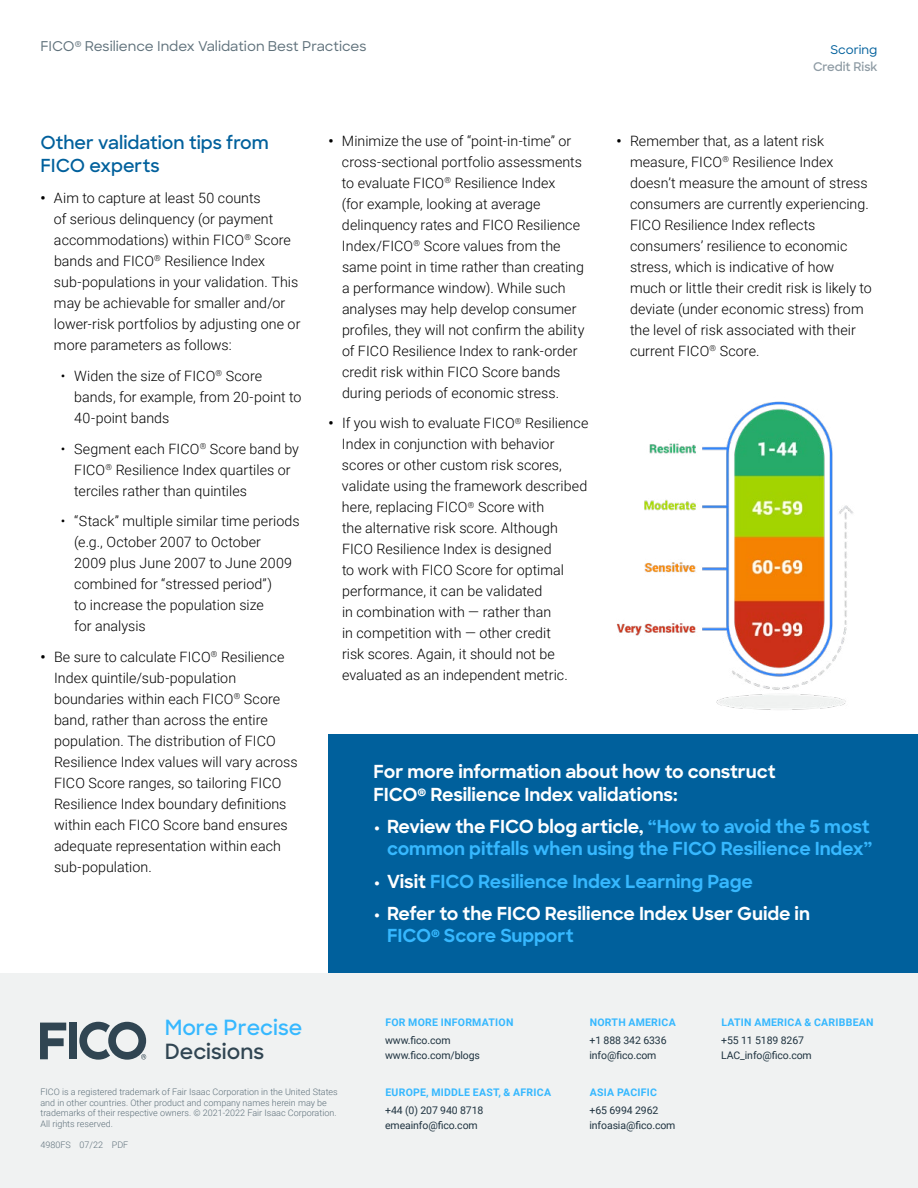
<style>
.page{position:relative;width:918px;height:1188px;background:#fff}
.page>*{position:absolute;margin:0;border:0;box-sizing:border-box;transform-origin:0 0}
.t1{font:600 21px "Sharp Sans";color:#36b8ff}
.t2{font:600 21px "Sharp Sans";color:#304552}
.t3{font:700 18px/22.5px "Sharp Sans";letter-spacing:-.005em;color:#36b8ff;text-align:right}
.t4{font:700 18px/22.5px "Sharp Sans";letter-spacing:-.005em;color:#fff}
.t5{font:600 18px/24px "Sharp Sans";color:#00609c}
.t6{font:300 14.25px/21px "Roboto";letter-spacing:.005em;color:#000}
.t7{font:500 13.5px "Sharp Sans";color:#5e707a}
.t8{font:600 12px "Sharp Sans";color:#8e9ba4}
.t9{font:500 12px "Sharp Sans";color:#00609c}
.t10{font:10.5px/15px "Roboto";letter-spacing:-.01em;color:#1f3340}
.t11{font:700 10.5px "Roboto";letter-spacing:.025em;color:#36b8ff}
.t12{font:300 9px/10.5px "Roboto";color:#5e707a}
.s1{font-weight:700}
.s2{color:#fff}
.s3{color:#36b8ff}
</style>
<div class="page">
<div style="left:0;top:973px;width:918px;height:215px;background:#f0f2f2"></div>
<svg style="left:40px;top:1023px;width:26px;height:36px"></svg>
<div style="left:69px;top:1023px;width:8px;height:36px;background:#304552"></div>
<svg style="left:79px;top:1022px;width:67px;height:38px"></svg>
<div style="left:328px;top:734px;width:590px;height:239px;background:#00609c"></div>
<img style="left:616px;top:401px;width:238px;height:309px">
<p class="t7" style="left:40px;top:36px;width:328px">FICO<sup>®</sup> Resilience Index Validation Best Practices</p>
<p class="t9" style="left:830px;top:41px;width:49px">Scoring</p>
<p class="t8" style="left:813px;top:58px;width:66px">Credit Risk</p>
<p class="t5" style="left:40px;top:129px;width:230px">Other validation tips from<br>FICO experts</p>
<p class="t6" style="left:54px;top:187px;width:248px;text-indent:-13px"><span class="s1">•</span> Aim to capture at least 50 counts<br>of serious delinquency (or payment accommodations) within FICO<sup>®</sup> Score bands and FICO<sup>®</sup> Resilience Index sub-populations in your validation. This may be achievable for smaller and/or lower-risk portfolios by adjusting one or more parameters as follows:</p>
<p class="t6" style="left:74px;top:365px;width:229px;text-indent:-14px">• Widen the size of FICO<sup>®</sup> Score bands, for example, from 20-point to<br>40-point bands</p>
<p class="t6" style="left:74px;top:438px;width:226px;text-indent:-13px">• Segment each FICO<sup>®</sup> Score band by<br>FICO<sup>®</sup> Resilience Index quartiles or terciles rather than quintiles</p>
<p class="t6" style="left:74px;top:510px;width:227px;text-indent:-13px">• “Stack” multiple similar time periods (e.g., October 2007 to October<br>2009 plus June 2007 to June 2009 combined for “stressed period”)<br>to increase the population size<br>for analysis</p>
<p class="t6" style="left:54px;top:646px;width:245px;text-indent:-13px"><span class="s1">•</span> Be sure to calculate FICO<sup>®</sup> Resilience Index quintile/sub-population boundaries within each FICO<sup>®</sup> Score band, rather than across the entire population. The distribution of FICO Resilience Index values will vary across FICO Score ranges, so tailoring FICO Resilience Index boundary definitions within each FICO Score band ensures adequate representation within each sub-population.</p>
<p class="t6" style="left:342px;top:130px;width:244px;text-indent:-13px"><span class="s1">•</span> Minimize the use of “point-in-time” or cross-sectional portfolio assessments to evaluate FICO<sup>®</sup> Resilience Index<br>(for example, looking at average delinquency rates and FICO Resilience Index/FICO<sup>®</sup> Score values from the same point in time rather than creating a performance window). While such analyses may help develop consumer profiles, they will not confirm the ability of FICO Resilience Index to rank-order credit risk within FICO Score bands during periods of economic stress.</p>
<p class="t6" style="left:342px;top:412px;width:248px;text-indent:-13px"><span class="s1">•</span> If you wish to evaluate FICO<sup>®</sup> Resilience Index in conjunction with behavior scores or other custom risk scores, validate using the framework described here, replacing FICO<sup>®</sup> Score with<br>the alternative risk score. Although FICO Resilience Index is designed<br>to work with FICO Score for optimal performance, it can be validated<br>in combination with — rather than<br>in competition with — other credit<br>risk scores. Again, it should not be evaluated as an independent metric.</p>
<p class="t6" style="left:630px;top:130px;width:243px;text-indent:-13px"><span class="s1">•</span> Remember that, as a latent risk measure, FICO<sup>®</sup> Resilience Index doesn’t measure the amount of stress consumers are currently experiencing.<br>FICO Resilience Index reflects consumers’ resilience to economic stress, which is indicative of how much or little their credit risk is likely to deviate (under economic stress) from the level of risk associated with their current FICO<sup>®</sup> Score.</p>
<p class="t4" style="left:374px;top:760px;width:404px">For more information about how to construct<br>FICO<sup>®</sup> Resilience Index validations:</p>
<p class="t3" style="left:374px;top:815px;width:501px"><span class="s2">• Review the FICO blog article,</span> “How to avoid the 5 most common pitfalls when using the FICO Resilience Index”</p>
<p class="t3" style="left:374px;top:869px;width:381px"><span class="s2">• Visit</span> FICO Resilience Index Learning Page</p>
<p class="t4" style="left:387px;top:901px;width:424px;text-indent:-13px">• Refer to the FICO Resilience Index User Guide in<br><span class="s3">FICO</span><sup>®</sup> <span class="s3">Score Support</span></p>
<h1 class="t1" style="left:165px;top:1012px;width:139px">More Precise</h1>
<h1 class="t2" style="left:165px;top:1036px;width:101px">Decisions</h1>
<p class="t11" style="left:385px;top:1015px;width:130px">FOR MORE INFORMATION</p>
<p class="t10" style="left:385px;top:1032px;width:96px">www.fico.com www.fico.com/blogs</p>
<p class="t11" style="left:590px;top:1015px;width:88px">NORTH AMERICA</p>
<p class="t10" style="left:590px;top:1032px;width:79px">+1 888 342 6336 info@fico.com</p>
<p class="t11" style="left:721px;top:1015px;width:154px">LATIN AMERICA &amp; CARIBBEAN</p>
<p class="t10" style="left:721px;top:1032px;width:92px">+55 11 5189 8267<br>LAC_info@fico.com</p>
<p class="t12" style="left:40px;top:1086px;width:299px">FICO is a registered trademark of Fair Isaac Corporation in the United States and in other countries. Other product and company names herein may be trademarks of their respective owners. © 2021-2022 Fair Isaac Corporation.<br>All rights reserved.</p>
<p class="t12" style="left:40px;top:1139px;width:89px">4980FS 07/22 PDF</p>
<p class="t11" style="left:385px;top:1085px;width:167px">EUROPE, MIDDLE EAST, &amp; AFRICA</p>
<p class="t10" style="left:385px;top:1102px;width:100px">+44 (0) 207 940 8718 emeainfo@fico.com</p>
<p class="t11" style="left:590px;top:1085px;width:69px">ASIA PACIFIC</p>
<p class="t10" style="left:590px;top:1102px;width:87px">+65 6994 2962 infoasia@fico.com</p>
</div>
